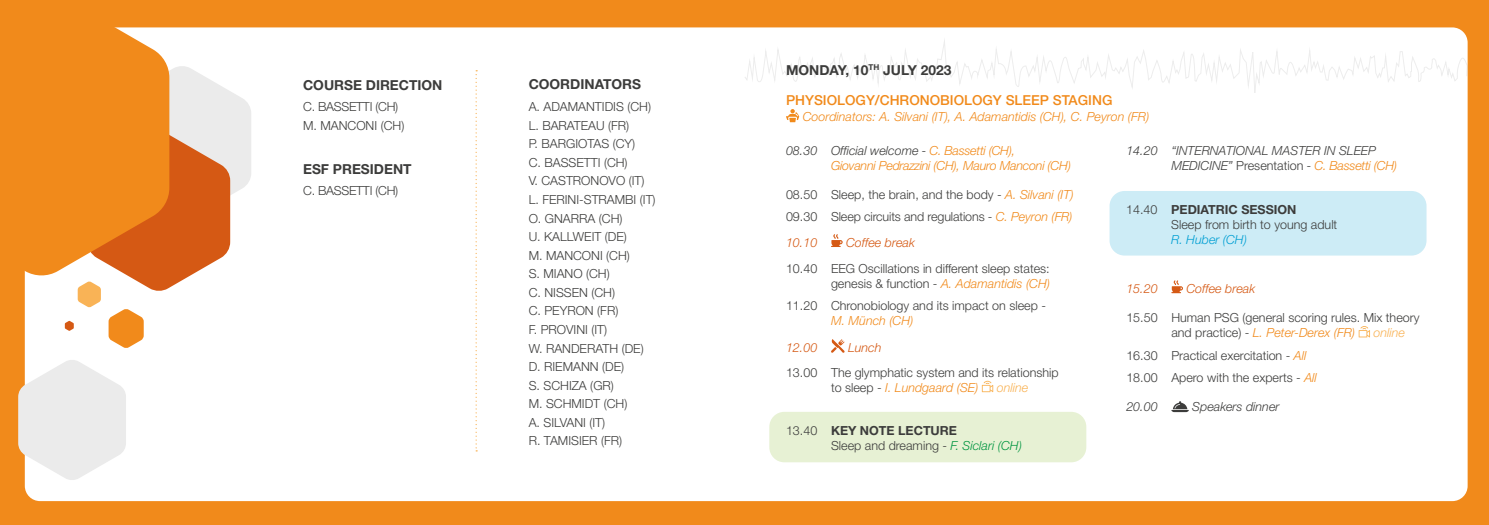
<style>
.page{position:relative;width:1489px;height:525px;background:#fff}
.page>*{position:absolute;margin:0;border:0;box-sizing:border-box;transform-origin:0 0}
.t1{font:700 13.75px "Helvetica Neue LT Pro";color:#3c3c3b}
.t2{font:500 13.75px "Helvetica Neue LT Pro";color:#f18a1b}
.t3{font:300 12.5px/18.5px "Helvetica Neue LT Pro";color:#3c3c3b}
.t4{font:italic 300 12.5px/15px "Helvetica Neue LT Pro";color:#3c3c3b}
.t5{font:italic 300 12.5px/15px "Helvetica Neue LT Pro";letter-spacing:-.02em;color:#f18a1b}
.t6{font:italic 300 12.5px "Helvetica Neue LT Pro";color:#f18a1b}
.t7{font:italic 300 12.5px "Helvetica Neue LT Pro";color:#d55914}
.t8{font:300 12.5px/18.5px "Helvetica Neue LT Pro";letter-spacing:-.02em;color:#3c3c3b}
.t9{font:italic 300 12.5px "Helvetica Neue LT Pro";color:#f9b356}
.t10{font:italic 300 12.5px "Helvetica Neue LT Pro";color:#009fd3}
.s1{color:#3c3c3b}
.s2{font-style:italic;color:#f18a1b}
.s3{font-style:normal}
.s4{color:#f18a1b}
.s5{font-weight:700}
.s6{font-style:italic;color:#009540}
</style>
<div class="page">
<div style="left:0;top:0;width:1488px;height:524px;background:#f18a1b"></div>
<div style="left:25px;top:27px;width:1442px;height:474px;background:#fff;border-radius:15px"></div>
<div style="left:1109px;top:191px;width:317px;height:64px;background:#cdecf6;border-radius:15px"></div>
<svg style="left:745px;top:32px;width:722px;height:61px"></svg>
<div style="left:769px;top:411px;width:317px;height:51px;background:#e7f1d4;border-radius:15px"></div>
<svg style="left:786px;top:109px;width:13px;height:13px"></svg>
<svg style="left:831px;top:234px;width:11px;height:13px"></svg>
<svg style="left:831px;top:339px;width:13px;height:13px"></svg>
<svg style="left:981px;top:380px;width:12px;height:12px"></svg>
<svg style="left:1171px;top:280px;width:11px;height:13px"></svg>
<svg style="left:1358px;top:326px;width:11px;height:11px"></svg>
<svg style="left:1171px;top:401px;width:17px;height:11px"></svg>
<svg style="left:475px;top:70px;width:2px;height:381px"></svg>
<svg style="left:65px;top:66px;width:186px;height:282px"></svg>
<svg style="left:18px;top:359px;width:108px;height:121px"></svg>
<svg style="left:24px;top:27px;width:145px;height:250px;background:#ef8b26"></svg>
<p class="t1" style="left:303px;top:77px;width:141px">COURSE DIRECTION</p>
<p class="t8" style="left:303px;top:97px;width:103px">C. BASSETTI (CH)<br>M. MANCONI (CH)</p>
<p class="t1" style="left:303px;top:161px;width:110px">ESF PRESIDENT</p>
<p class="t8" style="left:303px;top:181px;width:97px">C. BASSETTI (CH)</p>
<p class="t1" style="left:528px;top:75px;width:114px">COORDINATORS</p>
<p class="t3" style="left:528px;top:97px;width:128px">A. ADAMANTIDIS (CH)<br>L. BARATEAU (FR)<br>P. BARGIOTAS (CY)<br>C. BASSETTI (CH)<br>V. CASTRONOVO (IT)<br>L. FERINI-STRAMBI (IT)<br>O. GNARRA (CH)<br>U. KALLWEIT (DE)<br>M. MANCONI (CH)<br>S. MIANO (CH)<br>C. NISSEN (CH)<br>C. PEYRON (FR)<br>F. PROVINI (IT)<br>W. RANDERATH (DE)<br>D. RIEMANN (DE)<br>S. SCHIZA (GR)<br>M. SCHMIDT (CH)<br>A. SILVANI (IT)<br>R. TAMISIER (FR)</p>
<p class="t1" style="left:786px;top:61px;width:167px">MONDAY, 10<sup>TH</sup> JULY 2023</p>
<p class="t2" style="left:786px;top:92px;width:328px">PHYSIOLOGY/CHRONOBIOLOGY SLEEP STAGING</p>
<p class="t6" style="left:802px;top:109px;width:348px">Coordinators: A. Silvani (IT), A. Adamantidis (CH), C. Peyron (FR)</p>
<p class="t5" style="left:831px;top:142px;width:241px;text-indent:-45px"><span class="s1">08.30 Official welcome -</span> C. Bassetti (CH),<br>Giovanni Pedrazzini (CH), Mauro Manconi (CH)</p>
<p class="t3" style="left:786px;top:183px;width:289px;line-height:22.1px">08.50 Sleep, the brain, and the body - <span class="s2">A. Silvani (IT)<br></span>09.30 Sleep circuits and regulations - <span class="s2">C. Peyron (FR)</span></p>
<p class="t7" style="left:786px;top:235px;width:33px">10.10</p>
<p class="t7" style="left:846px;top:235px;width:70px">Coffee break</p>
<p class="t3" style="left:786px;top:260px;width:265px;line-height:15px;text-align:right">10.40 EEG Oscillations in different sleep states: genesis &amp; function - <span class="s2">A. Adamantidis (CH)</span></p>
<p class="t3" style="left:786px;top:296px;width:261px">11.20 Chronobiology and its impact on sleep -</p>
<p class="t6" style="left:831px;top:312px;width:84px">M. Münch (CH)</p>
<p class="t7" style="left:786px;top:339px;width:33px">12.00</p>
<p class="t7" style="left:848px;top:339px;width:35px">Lunch</p>
<p class="t3" style="left:831px;top:365px;width:229px;line-height:15px;text-indent:-45px">13.00 The glymphatic system and its relationship to sleep - <span class="s2">I. Lundgaard (SE)</span></p>
<p class="t4" style="left:1171px;top:142px;width:227px;text-indent:-45px">14.20 “INTERNATIONAL MASTER IN SLEEP<br>MEDICINE” <span class="s3">Presentation</span> - <span class="s4">C. Bassetti (CH)</span></p>
<p class="t3" style="left:1171px;top:201px;width:168px;line-height:15px;text-indent:-45px">14.40 <span class="s5">PEDIATRIC SESSION<br></span>Sleep from birth to young adult</p>
<p class="t10" style="left:1171px;top:232px;width:77px">R. Huber (CH)</p>
<p class="t7" style="left:1126px;top:281px;width:33px">15.20</p>
<p class="t7" style="left:1186px;top:281px;width:70px">Coffee break</p>
<p class="t3" style="left:1171px;top:310px;width:249px;line-height:15px;text-indent:-45px">15.50 Human PSG (general scoring rules. Mix theory and practice) - <span class="s2">L. Peter-Derex (FR)</span></p>
<p class="t9" style="left:1373px;top:325px;width:33px">online</p>
<p class="t3" style="left:1126px;top:343px;width:192px;line-height:22.1px">16.30 Practical exercitation - <span class="s2">All<br></span>18.00 Apero with the experts - <span class="s2">All</span></p>
<p class="t4" style="left:1126px;top:398px;width:33px">20.00</p>
<p class="t4" style="left:1192px;top:398px;width:89px">Speakers dinner</p>
<p class="t9" style="left:996px;top:380px;width:33px">online</p>
<p class="t3" style="left:831px;top:422px;width:192px;line-height:15px;text-indent:-45px">13.40 <span class="s5">KEY NOTE LECTURE<br></span>Sleep and dreaming - <span class="s6">F. Siclari (CH)</span></p>
</div>
